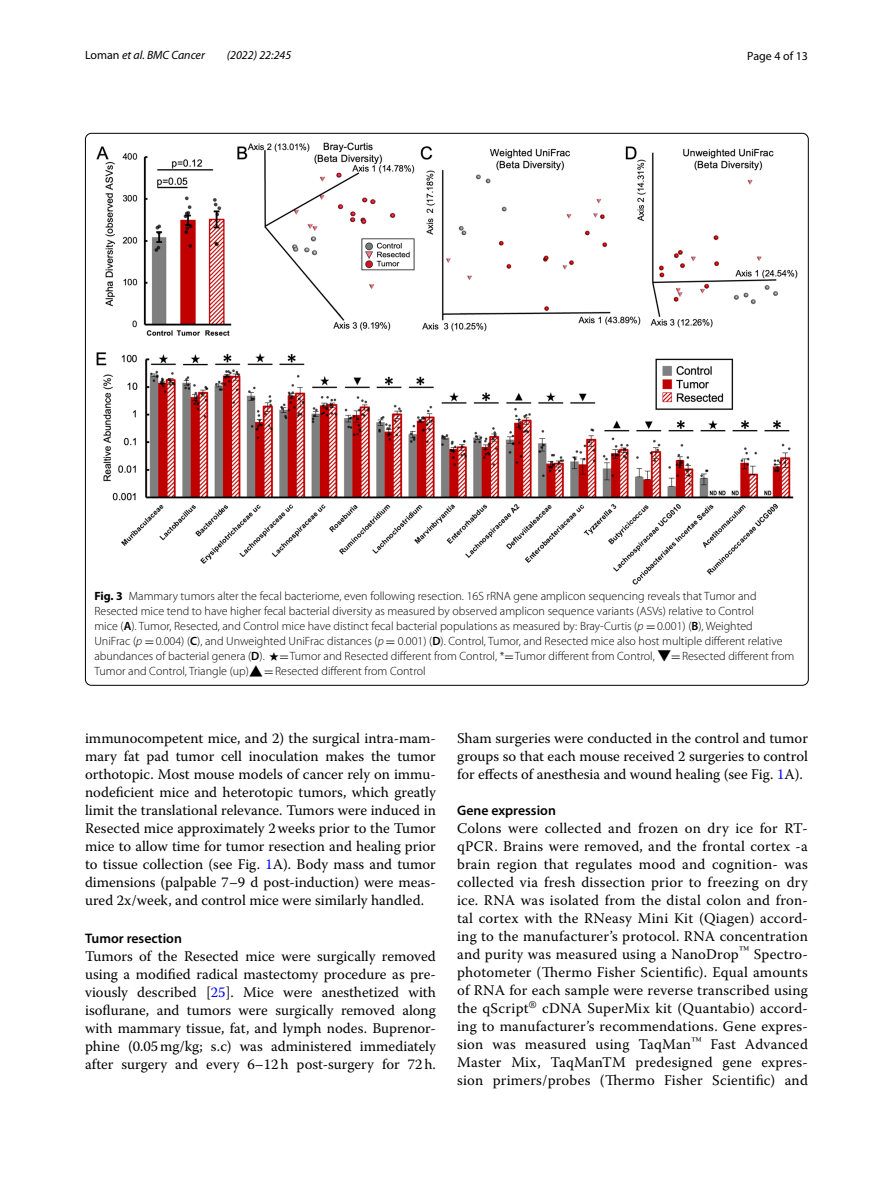
<style>
.page{position:relative;width:893px;height:1187px;background:#fff}
.page>*{position:absolute;margin:0;border:0;box-sizing:border-box;transform-origin:0 0}
.t1{font:14.7px/18px "Warnock Pro";color:#000;text-align:justify}
.t2{font:600 13.8px "Myriad Pro";color:#000}
.t3{font:300 12px/15px "Myriad Pro";color:#000}
.t4{font:italic 12px "Myriad Pro";color:#000}
.t5{font:12px "Myriad Pro";color:#000}
.s1{font-style:normal}
.s2{font-weight:700}
.s3{font-weight:600}
.s4{font-style:italic}
.s5{font-family:"MTSY";font-weight:400}
.s6{font-family:"STIX Math";font-weight:400}
.s7{color:#00f}
</style>
<div class="page">
<img style="left:97px;top:142px;width:700px;height:443px">
<p class="t4" style="left:85px;top:48px;width:121px"><span class="s1">Loman</span> et al. BMC Cancer</p>
<p class="t4" style="left:227px;top:48px;width:66px">(2022) 22:245</p>
<p class="t5" style="left:747px;top:48px;width:62px">Page 4 of 13</p>
<p class="t3" style="left:94px;top:588px;width:701px"><span class="s2">Fig. 3</span> Mammary tumors alter the fecal bacteriome, even following resection. 16S rRNA gene amplicon sequencing reveals that Tumor and Resected mice tend to have higher fecal bacterial diversity as measured by observed amplicon sequence variants (ASVs) relative to Control<br>mice (<span class="s3">A</span>). Tumor, Resected, and Control mice have distinct fecal bacterial populations as measured by: Bray-Curtis (<span class="s4">p</span> <span class="s5">=</span>0.001) (<span class="s3">B</span>), Weighted<br>UniFrac (<span class="s4">p</span> <span class="s5">=</span>0.004) (<span class="s3">C</span>), and Unweighted UniFrac distances (<span class="s4">p</span> <span class="s5">=</span> 0.001) (<span class="s3">D</span>). Control, Tumor, and Resected mice also host multiple different relative abundances of bacterial genera (<span class="s3">D</span>). <span class="s6">★</span><span class="s5">=</span>Tumor and Resected different from Control, *<span class="s5">=</span>Tumor different from Control, <span class="s6">▼</span><span class="s5">=</span>Resected different from Tumor and Control, Triangle (up)<span class="s6">▲</span><span class="s5">=</span>Resected different from Control</p>
<p class="t1" style="left:85px;top:729px;width:352px">immunocompetent mice, and 2) the surgical intra-mam&shy;mary fat pad tumor cell inoculation makes the tumor orthotopic. Most mouse models of cancer rely on immu&shy;nodeficient mice and heterotopic tumors, which greatly limit the translational relevance. Tumors were induced in Resected mice approximately 2weeks prior to the Tumor mice to allow time for tumor resection and healing prior to tissue collection (see Fig. <span class="s7">1</span>A). Body mass and tumor dimensions (palpable 7–9 d post-induction) were meas&shy;ured 2x/week, and control mice were similarly handled.</p>
<p class="t2" style="left:85px;top:929px;width:98px">Tumor resection</p>
<p class="t1" style="left:85px;top:947px;width:352px">Tumors of the Resected mice were surgically removed using a modified radical mastectomy procedure as pre&shy;viously described [<span class="s7">25</span>]. Mice were anesthetized with isoflurane, and tumors were surgically removed along with mammary tissue, fat, and lymph nodes. Buprenor&shy;phine (0.05mg/kg; s.c) was administered immediately after surgery and every 6–12h post-surgery for 72h.</p>
<p class="t1" style="left:457px;top:729px;width:352px">Sham surgeries were conducted in the control and tumor groups so that each mouse received 2 surgeries to control for effects of anesthesia and wound healing (see Fig. <span class="s7">1</span>A).</p>
<p class="t2" style="left:457px;top:801px;width:100px">Gene expression</p>
<p class="t1" style="left:457px;top:819px;width:352px">Colons were collected and frozen on dry ice for RT&shy;qPCR. Brains were removed, and the frontal cortex -a brain region that regulates mood and cognition- was collected via fresh dissection prior to freezing on dry ice. RNA was isolated from the distal colon and fron&shy;tal cortex with the RNeasy Mini Kit (Qiagen) accord&shy;ing to the manufacturer’s protocol. RNA concentration and purity was measured using a NanoDrop<sup>™</sup> Spectro&shy;photometer (Thermo Fisher Scientific). Equal amounts of RNA for each sample were reverse transcribed using the qScript<sup>®</sup> cDNA SuperMix kit (Quantabio) accord&shy;ing to manufacturer’s recommendations. Gene expres&shy;sion was measured using TaqMan<sup>™</sup> Fast Advanced Master Mix, TaqManTM predesigned gene expres&shy;sion primers/probes (Thermo Fisher Scientific) and</p>
</div>
